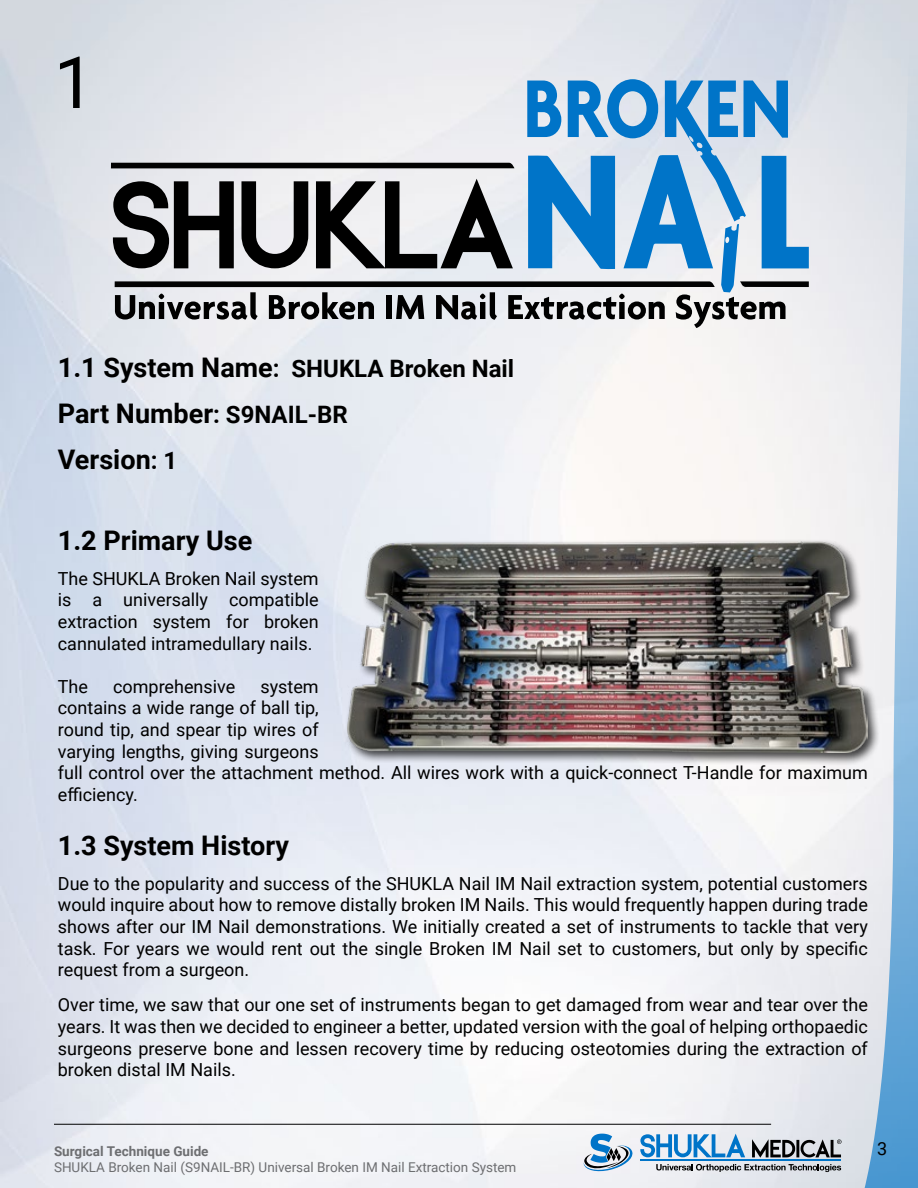
<style>
.page{position:relative;width:918px;height:1188px;background:#fff}
.page>*{position:absolute;margin:0;border:0;box-sizing:border-box;transform-origin:0 0}
.t1{font:72px "Roboto";color:#000}
.t2{font:700 27px/45.9px "Roboto";color:#000}
.t3{font:700 24px "Roboto";color:#000}
.t4{font:18px/21.6px "Roboto";color:#000;text-align:justify}
.t5{font:13.5px "Roboto";color:#6d6e71}
.t6{font:700 13.5px "Roboto";color:#6d6e71}
.s1{font-size:27px}
.s2{font-size:24px}
</style>
<div class="page">
<img style="left:1px;top:0;width:827px;height:1188px">
<svg style="left:656px;top:1164px;width:172px;height:8px"></svg>
<svg style="left:752px;top:1139px;width:76px;height:19px"></svg>
<svg style="left:640px;top:1134px;width:105px;height:23px"></svg>
<hr style="left:640px;top:1160px;width:201px;height:1px;background:#0074c8">
<svg style="left:584px;top:1134px;width:50px;height:38px"></svg>
<hr style="left:54px;top:1124px;width:717px;height:1px;background:#000">
<svg style="left:111px;top:79px;width:698px;height:249px;background:#a0b2c2"></svg>
<div style="left:344px;top:539px;width:537px;height:227px;background:#000;opacity:.75"></div>
<img style="left:348px;top:541px;width:480px;height:212px">
<svg style="left:828px;top:0;width:90px;height:1188px;background:#c8d4e0"></svg>
<h1 class="t1" style="left:54px;top:32px;width:42px">1</h1>
<h3 class="t3" style="left:58px;top:352px;width:458px"><span class="s1">1.1 System Name</span>: SHUKLA Broken Nail</h3>
<h2 class="t2" style="left:58px;top:389px;width:291px">Part Number<span class="s2">: S9NAIL-BR<br></span>Version<span class="s2">: 1</span></h2>
<h2 class="t2" style="left:58px;top:516px;width:196px">1.2 Primary Use</h2>
<p class="t4" style="left:58px;top:567px;width:262px">The SHUKLA Broken Nail system is a universally compatible extraction system for broken cannulated intramedullary nails.</p>
<p class="t4" style="left:58px;top:675px;width:32px">The</p>
<p class="t4" style="left:113px;top:675px;width:124px">comprehensive</p>
<p class="t4" style="left:58px;top:675px;width:811px;text-align:left;text-indent:203px">system<br>contains a wide range of ball tip,<br>round tip, and spear tip wires of<br>varying lengths, giving surgeons<br>full control over the attachment method. All wires work with a quick-connect T-Handle for maximum efficiency.</p>
<h2 class="t2" style="left:58px;top:821px;width:233px">1.3 System History</h2>
<p class="t4" style="left:58px;top:872px;width:812px">Due to the popularity and success of the SHUKLA Nail IM Nail extraction system, potential customers would inquire about how to remove distally broken IM Nails. This would frequently happen during trade shows after our IM Nail demonstrations. We initially created a set of instruments to tackle that very task. For years we would rent out the single Broken IM Nail set to customers, but only by specific request from a surgeon.</p>
<p class="t4" style="left:58px;top:994px;width:812px">Over time, we saw that our one set of instruments began to get damaged from wear and tear over the years. It was then we decided to engineer a better, updated version with the goal of helping orthopaedic surgeons preserve bone and lessen recovery time by reducing osteotomies during the extraction of broken distal IM Nails.</p>
<p class="t6" style="left:54px;top:1142px;width:156px">Surgical Technique Guide</p>
<p class="t5" style="left:54px;top:1158px;width:464px">SHUKLA Broken Nail (S9NAIL-BR) Universal Broken IM Nail Extraction System</p>
<p class="t4" style="left:877px;top:1138px;width:12px">3</p>
</div>
